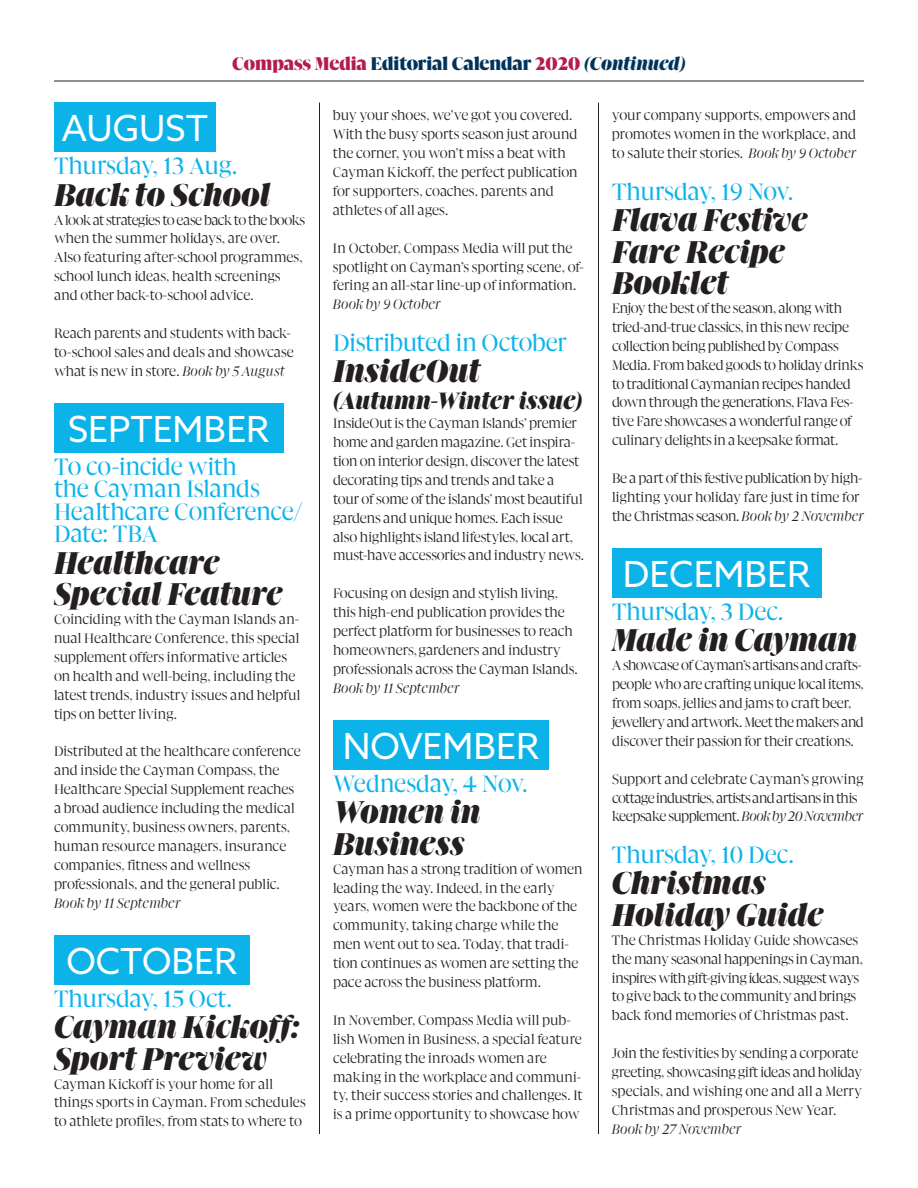
<style>
.page{position:relative;width:918px;height:1188px;background:#fff}
.page>*{position:absolute;margin:0;border:0;box-sizing:border-box;transform-origin:0 0}
.t1{font:italic 900 36px/31.5px "Gliko Modern L";color:#231f20}
.t2{font:36px "Azo Sans";color:#fff}
.t3{font:27px/22.5px "Gliko Modern L";letter-spacing:-.005em;color:#0cb3e9}
.t4{font:italic 900 27px "Gliko Modern L";letter-spacing:.005em;color:#231f20}
.t5{font:900 21px "Gliko Modern L";color:#00335c}
.t6{font:300 15.75px/18.9px "Gliko Modern L";letter-spacing:-.005em;color:#231f20}
.t7{font:300 15.75px/18.9px "Gliko Modern L";letter-spacing:-.025em;color:#231f20}
.t8{font:italic 300 15.75px "Gliko Modern L";letter-spacing:.005em;color:#231f20}
.s1{color:#b51c4a}
.s2{font-style:italic}
</style>
<div class="page">
<div style="left:54px;top:103px;width:162px;height:49px;background:#0cb3e9"></div>
<div style="left:54px;top:403px;width:230px;height:49px;background:#0cb3e9"></div>
<div style="left:54px;top:935px;width:196px;height:49px;background:#0cb3e9"></div>
<div style="left:333px;top:720px;width:216px;height:49px;background:#0cb3e9"></div>
<div style="left:612px;top:548px;width:209px;height:49px;background:#0cb3e9"></div>
<hr style="left:319px;top:103px;width:1px;height:1031px;background:#231f20">
<hr style="left:598px;top:103px;width:1px;height:1031px;background:#231f20">
<hr style="left:54px;top:81px;width:810px;height:1px;background:#231f20">
<h3 class="t5" style="left:232px;top:54px;width:455px"><span class="s1">Compass Media</span> Editorial Calendar <span class="s1">2020</span> <span class="s2">(Continued)</span></h3>
<h1 class="t2" style="left:62px;top:105px;width:148px">AUGUST</h1>
<h2 class="t3" style="left:54px;top:155px;width:185px">Thursday, 13 Aug.</h2>
<h1 class="t1" style="left:54px;top:179px;width:218px">Back to School</h1>
<p class="t6" style="left:54px;top:210px;width:253px">A look at strategies to ease back to the books when the summer holidays, are over.<br>Also featuring after-school programmes, school lunch ideas, health screenings and other back-to-school advice.</p>
<p class="t6" style="left:54px;top:324px;width:241px">Reach parents and students with back&shy;to-school sales and deals and showcase what is new in store. <span class="s2">Book by 5 August</span></p>
<h1 class="t2" style="left:68px;top:406px;width:203px">SEPTEMBER</h1>
<h2 class="t3" style="left:54px;top:455px;width:251px">To co-incide with<br>the Cayman Islands<br>Healthcare Conference/<br>Date: TBA</h2>
<h1 class="t1" style="left:54px;top:547px;width:230px">Healthcare<br>Special Feature</h1>
<p class="t6" style="left:54px;top:610px;width:248px">Coinciding with the Cayman Islands an&shy;nual Healthcare Conference, this special supplement offers informative articles on health and well-being, including the latest trends, industry issues and helpful tips on better living.</p>
<p class="t6" style="left:54px;top:742px;width:248px">Distributed at the healthcare conference and inside the Cayman Compass, the Healthcare Special Supplement reaches a broad audience including the medical community, business owners, parents, human resource managers, insurance companies, fitness and wellness professionals, and the general public.</p>
<p class="t8" style="left:54px;top:895px;width:128px">Book by 11 September</p>
<h1 class="t2" style="left:66px;top:937px;width:173px">OCTOBER</h1>
<h2 class="t3" style="left:54px;top:987px;width:180px">Thursday, 15 Oct.</h2>
<h1 class="t1" style="left:54px;top:1012px;width:247px">Cayman Kickoff:<br>Sport Preview</h1>
<p class="t6" style="left:54px;top:1074px;width:253px">Cayman Kickoff is your home for all things sports in Cayman. From schedules to athlete profiles, from stats to where to</p>
<p class="t6" style="left:333px;top:106px;width:246px">buy your shoes, we’ve got you covered.<br>With the busy sports season just around the corner, you won’t miss a beat with Cayman Kickoff, the perfect publication for supporters, coaches, parents and athletes of all ages.</p>
<p class="t6" style="left:333px;top:238px;width:253px">In October, Compass Media will put the spotlight on Cayman’s sporting scene, of&shy;fering an all-star line-up of information.</p>
<p class="t8" style="left:333px;top:297px;width:109px">Book by 9 October</p>
<h2 class="t3" style="left:333px;top:331px;width:235px">Distributed in October</h2>
<h1 class="t1" style="left:333px;top:356px;width:149px">InsideOut</h1>
<h2 class="t4" style="left:333px;top:388px;width:251px">(Autumn-Winter issue)</h2>
<p class="t6" style="left:333px;top:414px;width:252px">InsideOut is the Cayman Islands’ premier home and garden magazine. Get inspira&shy;tion on interior design, discover the latest decorating tips and trends and take a tour of some of the islands’ most beautiful gardens and unique homes. Each issue also highlights island lifestyles, local art, must-have accessories and industry news.</p>
<p class="t6" style="left:333px;top:584px;width:246px">Focusing on design and stylish living, this high-end publication provides the perfect platform for businesses to reach homeowners, gardeners and industry professionals across the Cayman Islands.</p>
<p class="t8" style="left:333px;top:680px;width:128px">Book by 11 September</p>
<h1 class="t2" style="left:343px;top:723px;width:198px">NOVEMBER</h1>
<h2 class="t3" style="left:333px;top:772px;width:196px">Wednesday, 4 Nov.</h2>
<h1 class="t1" style="left:333px;top:797px;width:149px">Women in<br>Business</h1>
<p class="t6" style="left:333px;top:859px;width:251px">Cayman has a strong tradition of women leading the way. Indeed, in the early years, women were the backbone of the community, taking charge while the men went out to sea. Today, that tradi&shy;tion continues as women are setting the pace across the business platform.</p>
<p class="t6" style="left:333px;top:1011px;width:251px">In November, Compass Media will pub&shy;lish Women in Business, a special feature celebrating the inroads women are making in the workplace and communi&shy;ty, their success stories and challenges. It is a prime opportunity to showcase how</p>
<p class="t6" style="left:612px;top:106px;width:246px;text-align:justify">your company supports, empowers and promotes women in the workplace, and to salute their stories. <span class="s2">Book by 9 October</span></p>
<h2 class="t3" style="left:612px;top:180px;width:183px">Thursday, 19 Nov.</h2>
<h1 class="t1" style="left:612px;top:204px;width:197px">Flava Festive<br>Fare Recipe<br>Booklet</h1>
<p class="t6" style="left:612px;top:299px;width:253px">Enjoy the best of the season, along with tried-and-true classics, in this new recipe collection being published by Compass Media. From baked goods to holiday drinks to traditional Caymanian recipes handed down through the generations, Flava Fes&shy;tive Fare showcases a wonderful range of culinary delights in a keepsake format.</p>
<p class="t6" style="left:612px;top:469px;width:254px">Be a part of this festive publication by high&shy;lighting your holiday fare just in time for the Christmas season. <span class="s2">Book by 2 November</span></p>
<h1 class="t2" style="left:623px;top:551px;width:189px">DECEMBER</h1>
<h2 class="t3" style="left:612px;top:600px;width:173px">Thursday, 3 Dec.</h2>
<h1 class="t1" style="left:612px;top:625px;width:246px">Made in Cayman</h1>
<p class="t6" style="left:612px;top:656px;width:253px">A showcase of Cayman’s artisans and crafts&shy;people who are crafting unique local items, from soaps, jellies and jams to craft beer, jewellery and artwork. Meet the makers and discover their passion for their creations.</p>
<p class="t7" style="left:612px;top:769px;width:253px">Support and celebrate Cayman’s growing cottage industries, artists and artisans in this keepsake supplement. <span class="s2">Book by 20 November</span></p>
<h2 class="t3" style="left:612px;top:843px;width:184px">Thursday, 10 Dec.</h2>
<h1 class="t1" style="left:612px;top:868px;width:213px">Christmas<br>Holiday Guide</h1>
<p class="t6" style="left:612px;top:931px;width:253px">The Christmas Holiday Guide showcases the many seasonal happenings in Cayman, inspires with gift-giving ideas, suggest ways to give back to the community and brings back fond memories of Christmas past.</p>
<p class="t6" style="left:612px;top:1044px;width:252px">Join the festivities by sending a corporate greeting, showcasing gift ideas and holiday specials, and wishing one and all a Merry Christmas and prosperous New Year.</p>
<p class="t8" style="left:612px;top:1121px;width:131px">Book by 27 November</p>
</div>
